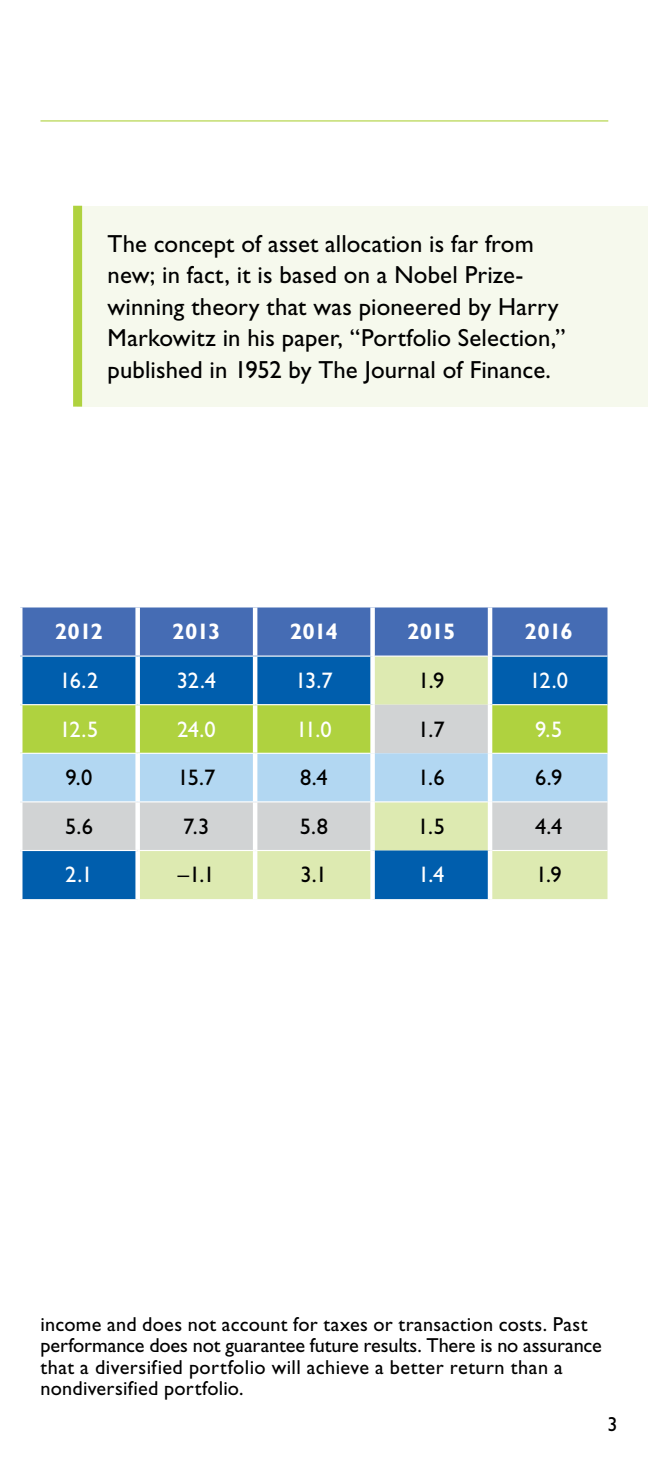
<style>
.page{position:relative;width:648px;height:1458px;background:#fff}
.page>*{position:absolute;margin:0;border:0;box-sizing:border-box;transform-origin:0 0}
.Text_11_14{font:24.75px/31.5px "Gill Sans Std";letter-spacing:.005em;color:#000}
.t1{font:22.5px "Gill Sans Std";color:#000}
.t2{font:22.5px "Gill Sans Std";letter-spacing:-.055em;color:#fff}
.t3{font:700 22.5px "Gill Sans Std";letter-spacing:-.03em;color:#fff}
.Disclosure{font:20.25px/21.4px "Gill Sans Std";letter-spacing:.01em;color:#000}
</style>
<div class="page">
<div style="left:78px;top:206px;width:570px;height:201px;background:#f6f9ed"></div>
<div style="left:73px;top:206px;width:9px;height:201px;background:#afd23f"></div>
<hr style="left:40px;top:120px;width:568px;height:1px;background:#afd23f">
<svg style="left:22px;top:657px;width:586px;height:242px;fill:#005ead"></svg>
<svg style="left:22px;top:802px;width:586px;height:48px;fill:#d1d3d4"></svg>
<div style="left:135px;top:657px;width:5px;height:47px;background:#fff"></div>
<hr style="left:253px;top:657px;width:4px;height:47px;background:#fff">
<div style="left:135px;top:802px;width:5px;height:48px;background:#fff"></div>
<hr style="left:253px;top:802px;width:4px;height:48px;background:#fff">
<div style="left:135px;top:851px;width:5px;height:48px;background:#fff"></div>
<hr style="left:253px;top:851px;width:4px;height:48px;background:#fff">
<div style="left:20px;top:608px;width:588px;height:48px;background:#456cb4"></div>
<svg style="left:20px;top:704px;width:588px;height:97px"></svg>
<hr style="left:20px;top:801px;width:118px;height:1px;background:#fff">
<hr style="left:138px;top:801px;width:117px;height:1px;background:#fff">
<hr style="left:255px;top:801px;width:115px;height:1px;background:#fff">
<hr style="left:375px;top:801px;width:113px;height:1px;background:#fff">
<hr style="left:492px;top:801px;width:116px;height:1px;background:#fff">
<hr style="left:20px;top:850px;width:118px;height:1px;background:#fff">
<hr style="left:138px;top:850px;width:117px;height:1px;background:#fff">
<hr style="left:255px;top:850px;width:115px;height:1px;background:#fff">
<hr style="left:492px;top:850px;width:116px;height:1px;background:#fff">
<div style="left:370px;top:608px;width:5px;height:48px;background:#fff"></div>
<hr style="left:488px;top:608px;width:4px;height:48px;background:#fff">
<div style="left:370px;top:656px;width:5px;height:49px;background:#fff"></div>
<hr style="left:488px;top:656px;width:4px;height:49px;background:#fff">
<div style="left:370px;top:705px;width:5px;height:48px;background:#fff"></div>
<hr style="left:488px;top:705px;width:4px;height:48px;background:#fff">
<div style="left:370px;top:753px;width:5px;height:49px;background:#fff"></div>
<hr style="left:488px;top:753px;width:4px;height:49px;background:#fff">
<div style="left:370px;top:802px;width:5px;height:48px;background:#fff"></div>
<hr style="left:488px;top:802px;width:4px;height:48px;background:#fff">
<div style="left:370px;top:851px;width:5px;height:48px;background:#fff"></div>
<hr style="left:488px;top:851px;width:4px;height:48px;background:#fff">
<p class="Text_11_14" style="left:108px;top:228px;width:460px">The concept of asset allocation is far from new; in fact, it is based on a Nobel Prize&shy;winning theory that was pioneered by Harry Markowitz in his paper, “Portfolio Selection,” published in 1952 by The Journal of Finance.</p>
<p class="t3" style="left:55px;top:619px;width:50px">2012</p>
<p class="t3" style="left:172px;top:619px;width:50px">2013</p>
<p class="t3" style="left:290px;top:619px;width:49px">2014</p>
<p class="t3" style="left:407px;top:619px;width:50px">2015</p>
<p class="t3" style="left:525px;top:619px;width:50px">2016</p>
<p class="t2" style="left:60px;top:668px;width:40px">16.2</p>
<p class="t2" style="left:177px;top:668px;width:41px">32.4</p>
<p class="t2" style="left:295px;top:668px;width:39px">13.7</p>
<p class="t1" style="left:418px;top:668px;width:28px">1.9</p>
<p class="t2" style="left:529px;top:668px;width:40px">12.0</p>
<p class="t2" style="left:59px;top:716px;width:41px">12.5</p>
<p class="t2" style="left:177px;top:716px;width:40px">24.0</p>
<p class="t2" style="left:296px;top:716px;width:37px">11.0</p>
<p class="t1" style="left:418px;top:716px;width:28px">1.7</p>
<p class="t2" style="left:535px;top:716px;width:29px">9.5</p>
<p class="t1" style="left:66px;top:765px;width:28px">9.0</p>
<p class="t1" style="left:177px;top:765px;width:39px">15.7</p>
<p class="t1" style="left:300px;top:765px;width:29px">8.4</p>
<p class="t1" style="left:418px;top:765px;width:28px">1.6</p>
<p class="t1" style="left:535px;top:765px;width:29px">6.9</p>
<p class="t1" style="left:65px;top:813px;width:29px">5.6</p>
<p class="t1" style="left:183px;top:813px;width:28px">7.3</p>
<p class="t1" style="left:300px;top:813px;width:30px">5.8</p>
<p class="t1" style="left:418px;top:813px;width:29px">1.5</p>
<p class="t1" style="left:535px;top:813px;width:29px">4.4</p>
<p class="t2" style="left:65px;top:862px;width:29px">2.1</p>
<p class="t1" style="left:178px;top:862px;width:38px">–1.1</p>
<p class="t1" style="left:301px;top:862px;width:28px">3.1</p>
<p class="t2" style="left:418px;top:862px;width:28px">1.4</p>
<p class="t1" style="left:536px;top:862px;width:28px">1.9</p>
<p class="Disclosure" style="left:40px;top:1314px;width:563px">income and does not account for taxes or transaction costs. Past performance does not guarantee future results. There is no assurance that a diversified portfolio will achieve a better return than a nondiversified portfolio.</p>
<p class="Disclosure" style="left:608px;top:1414px;width:12px">3</p>
</div>
